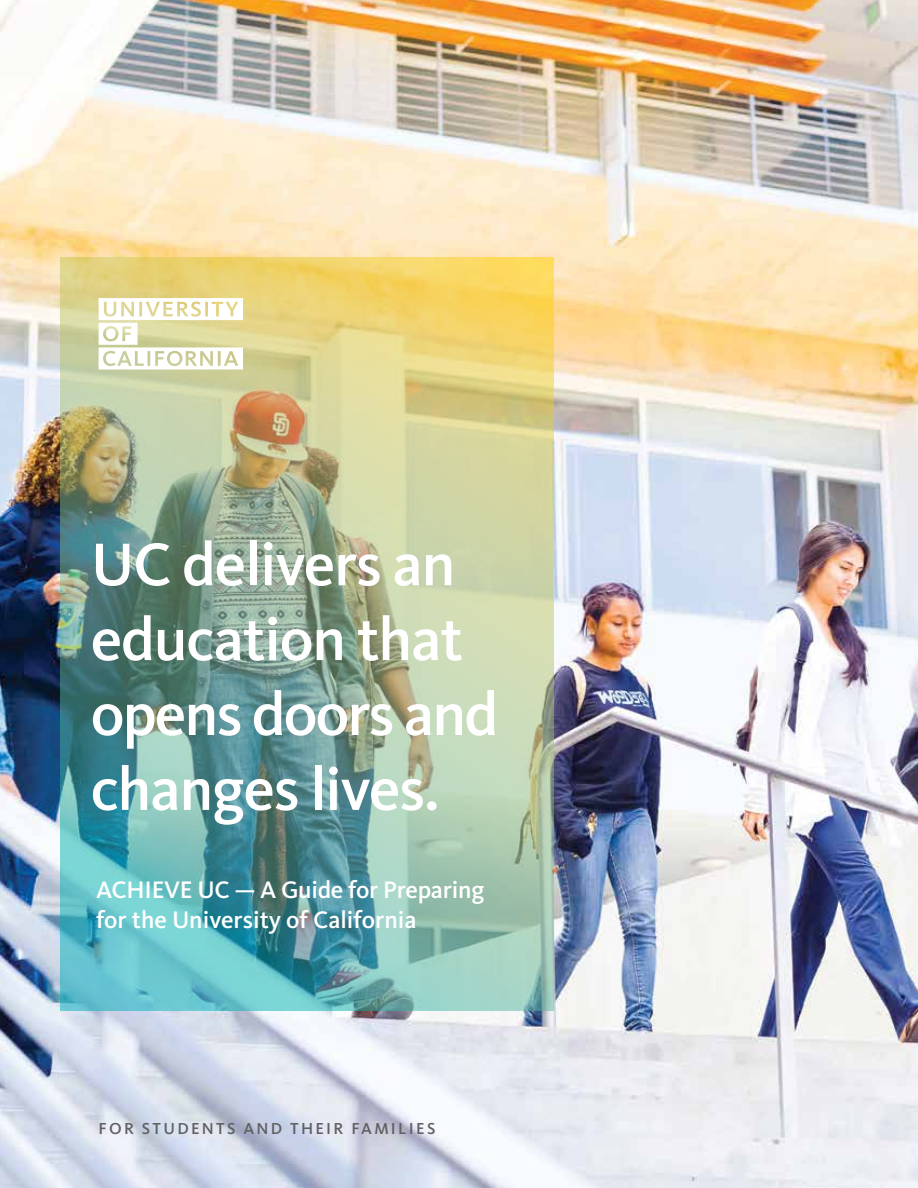
<style>
.page{position:relative;width:918px;height:1188px;background:#fff}
.page>*{position:absolute;margin:0;border:0;box-sizing:border-box;transform-origin:0 0}
.t1{font:500 62.4px/74.8px "Kievit OT";letter-spacing:-.02em;color:#fff}
.t2{font:500 24.75px/29.7px "Kievit OT";letter-spacing:-.01em;color:#fff}
.t3{font:500 16.5px "Kievit OT";letter-spacing:.14em;color:#5f6062}
</style>
<div class="page">
<img style="left:0;top:0;width:918px;height:1188px">
<img style="left:60px;top:257px;width:494px;height:754px">
<svg style="left:99px;top:298px;width:144px;height:71px"></svg>
<h1 class="t1" style="left:91px;top:528px;width:409px">UC delivers an education that opens doors and changes lives.</h1>
<p class="t2" style="left:96px;top:875px;width:390px">ACHIEVE UC — A Guide for Preparing for the University of California</p>
<p class="t3" style="left:99px;top:1119px;width:338px">FOR STUDENTS AND THEIR FAMILIES</p>
</div>
